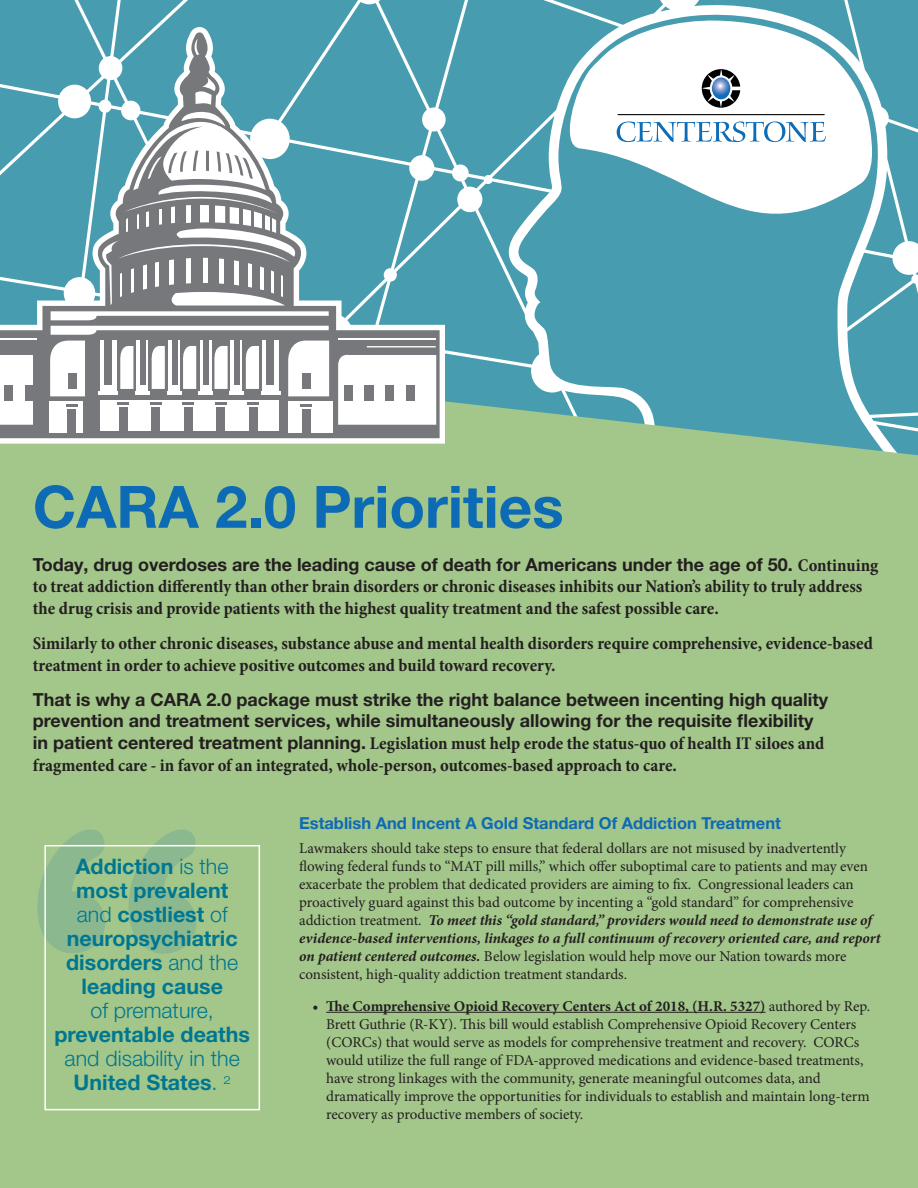
<style>
.page{position:relative;width:918px;height:1188px;background:#fff}
.page>*{position:absolute;margin:0;border:0;box-sizing:border-box;transform-origin:0 0}
.t1{font:424.35px "Arial Rounded MT Bold";color:#0d6ab4}
.t2{font:700 58.5px "Helvetica Neue LT Pro";color:#0d6ab4}
.t3{font:700 21.45px/24px "Helvetica Neue LT Pro";color:#007790;text-align:center}
.t4{font:700 condensed 18px/21.6px "Minion Pro";color:#231f20}
.t5{font:700 18px/21.6px "Helvetica Neue LT Pro";color:#231f20}
.t6{font:700 16.5px "Helvetica Neue LT Pro";color:#0d6ab4}
.t7{font:15px/18px "Minion Pro";letter-spacing:-.005em;color:#231f20}
.s1{font-family:"Helvetica Neue LT Pro";font-stretch:normal}
.s2{font-family:"Minion Pro";font-stretch:condensed}
.s3{font-weight:300}
.s4{font-weight:700;font-style:italic}
.s5{font-weight:700}
</style>
<div class="page">
<svg style="left:0;top:0;width:918px;height:351px;background:#5aa7b7"></svg>
<svg style="left:559px;top:20px;width:316px;height:243px"></svg>
<div style="left:0;top:351px;width:918px;height:837px;background:#a3c68a"></div>
<svg style="left:702px;top:69px;width:38px;height:39px"></svg>
<svg style="left:617px;top:121px;width:209px;height:21px"></svg>
<hr style="left:618px;top:114px;width:207px;height:1px;background:#000">
<svg style="left:0;top:27px;width:445px;height:417px;fill:#479daf"></svg>
<svg style="left:0;top:36px;width:436px;height:272px;background:#53a3b4"></svg>
<svg style="left:0;top:308px;width:438px;height:128px;background:#7d8a8f"></svg>
<div style="left:49px;top:401px;width:33px;height:32px;background:#fff"></div>
<div style="left:288px;top:401px;width:44px;height:32px;background:#fff"></div>
<svg style="left:338px;top:353px;width:98px;height:72px"></svg>
<svg style="left:0;top:355px;width:33px;height:70px"></svg>
<hr style="left:0;top:338px;width:37px;height:1px;background:#fff">
<hr style="left:339px;top:338px;width:97px;height:1px;background:#fff">
<div style="left:344px;top:385px;width:9px;height:15px;background:#76787b"></div>
<div style="left:365px;top:385px;width:9px;height:15px;background:#76787b"></div>
<div style="left:385px;top:385px;width:9px;height:15px;background:#76787b"></div>
<div style="left:406px;top:385px;width:9px;height:15px;background:#76787b"></div>
<div style="left:4px;top:385px;width:9px;height:15px;background:#76787b"></div>
<div style="left:25px;top:385px;width:9px;height:15px;background:#76787b"></div>
<div style="left:100px;top:400px;width:179px;height:30px;background:#fff"></div>
<div style="left:249px;top:407px;width:8px;height:25px;background:#76787b"></div>
<div style="left:217px;top:407px;width:8px;height:25px;background:#76787b"></div>
<div style="left:184px;top:407px;width:8px;height:25px;background:#76787b"></div>
<div style="left:152px;top:407px;width:8px;height:25px;background:#76787b"></div>
<div style="left:119px;top:407px;width:8px;height:25px;background:#76787b"></div>
<svg style="left:117px;top:402px;width:12px;height:3px"></svg>
<div style="left:68px;top:409px;width:8px;height:25px;background:#76787b"></div>
<svg style="left:66px;top:404px;width:12px;height:3px"></svg>
<div style="left:302px;top:409px;width:8px;height:25px;background:#76787b"></div>
<svg style="left:300px;top:404px;width:12px;height:3px"></svg>
<svg style="left:150px;top:402px;width:11px;height:3px"></svg>
<svg style="left:182px;top:402px;width:12px;height:3px"></svg>
<svg style="left:215px;top:402px;width:12px;height:3px"></svg>
<svg style="left:247px;top:402px;width:12px;height:3px"></svg>
<svg style="left:48px;top:326px;width:281px;height:70px"></svg>
<div style="left:100px;top:340px;width:17px;height:53px;background:#fff"></div>
<div style="left:104px;top:334px;width:8px;height:51px;background:#76787b"></div>
<div style="left:262px;top:340px;width:17px;height:53px;background:#fff"></div>
<div style="left:266px;top:334px;width:8px;height:51px;background:#76787b"></div>
<div style="left:137px;top:340px;width:11px;height:53px;background:#fff"></div>
<div style="left:140px;top:334px;width:6px;height:51px;background:#76787b"></div>
<svg style="left:168px;top:340px;width:12px;height:51px"></svg>
<div style="left:172px;top:334px;width:5px;height:51px;background:#76787b"></div>
<div style="left:200px;top:340px;width:11px;height:53px;background:#fff"></div>
<div style="left:203px;top:334px;width:6px;height:51px;background:#76787b"></div>
<div style="left:231px;top:340px;width:11px;height:53px;background:#fff"></div>
<div style="left:234px;top:334px;width:6px;height:51px;background:#76787b"></div>
<hr style="left:135px;top:391px;width:15px;height:4px;background:#fff">
<hr style="left:167px;top:391px;width:14px;height:4px;background:#fff">
<hr style="left:199px;top:391px;width:14px;height:4px;background:#fff">
<hr style="left:229px;top:391px;width:15px;height:4px;background:#fff">
<hr style="left:261px;top:392px;width:19px;height:3px;background:#fff">
<hr style="left:99px;top:391px;width:19px;height:4px;background:#fff">
<svg style="left:51px;top:34px;width:278px;height:286px"></svg>
<hr style="left:367px;top:346px;width:69px;height:1px;background:#fff">
<hr style="left:326px;top:1012px;width:439px;height:1px;background:#231f20">
<div style="left:44px;top:845px;width:216px;height:265px;border:2px solid #fff"></div>
<p class="t2" style="left:33px;top:470px;width:532px">CARA 2.0 Priorities</p>
<p class="t4" style="left:33px;top:554px;width:847px"><span class="s1">Today, drug overdoses are the leading cause of death for Americans under the age of 50.</span> Continuing to treat addiction differently than other brain disorders or chronic diseases inhibits our Nation’s ability to truly address the drug crisis and provide patients with the highest quality treatment and the safest possible care.</p>
<p class="t4" style="left:33px;top:632px;width:842px">Similarly to other chronic diseases, substance abuse and mental health disorders require comprehensive, evidence-based treatment in order to achieve positive outcomes and build toward recovery.</p>
<p class="t5" style="left:33px;top:688px;width:797px">That is why a CARA 2.0 package must strike the right balance between incenting high quality prevention and treatment services, while simultaneously allowing for the requisite flexibility in patient centered treatment planning. <span class="s2">Legislation must help erode the status-quo of health IT siloes and fragmented care - in favor of an integrated, whole-person, outcomes-based approach to care.</span></p>
<h1 class="t1" style="left:18px;top:737px;width:196px">“</h1>
<p class="t3" style="left:55px;top:854px;width:197px">Addiction <span class="s3">is the </span>most prevalent<br><span class="s3">and</span> costliest <span class="s3">of </span>neuropsychiatric disorders <span class="s3">and the </span>leading cause<br><span class="s3">of premature, </span>preventable deaths <span class="s3">and disability in the<br></span>United States<span class="s3">.</span> <sup>2</sup></p>
<p class="t6" style="left:299px;top:812px;width:483px">Establish And Incent A Gold Standard Of Addiction Treatment</p>
<p class="t7" style="left:299px;top:840px;width:583px">Lawmakers should take steps to ensure that federal dollars are not misused by inadvertently flowing federal funds to “MAT pill mills,” which offer suboptimal care to patients and may even exacerbate the problem that dedicated providers are aiming to fix. Congressional leaders can proactively guard against this bad outcome by incenting a “gold standard” for comprehensive addiction treatment. <span class="s4">To meet this “gold standard,” providers would need to demonstrate use of evidence-based interventions, linkages to a full continuum of recovery oriented care, and report on patient centered outcomes.</span> Below legislation would help move our Nation towards more consistent, high-quality addiction treatment standards.</p>
<p class="t7" style="left:326px;top:997px;width:546px;text-indent:-14px"><span class="s5">• The Comprehensive Opioid Recovery Centers Act of 2018, (H.R. 5327)</span> authored by Rep.<br>Brett Guthrie (R-KY). This bill would establish Comprehensive Opioid Recovery Centers (CORCs) that would serve as models for comprehensive treatment and recovery. CORCs would utilize the full range of FDA-approved medications and evidence-based treatments, have strong linkages with the community, generate meaningful outcomes data, and dramatically improve the opportunities for individuals to establish and maintain long-term</p>
<p class="t7" style="left:326px;top:1105px;width:259px">recovery as productive members of society.</p>
</div>
